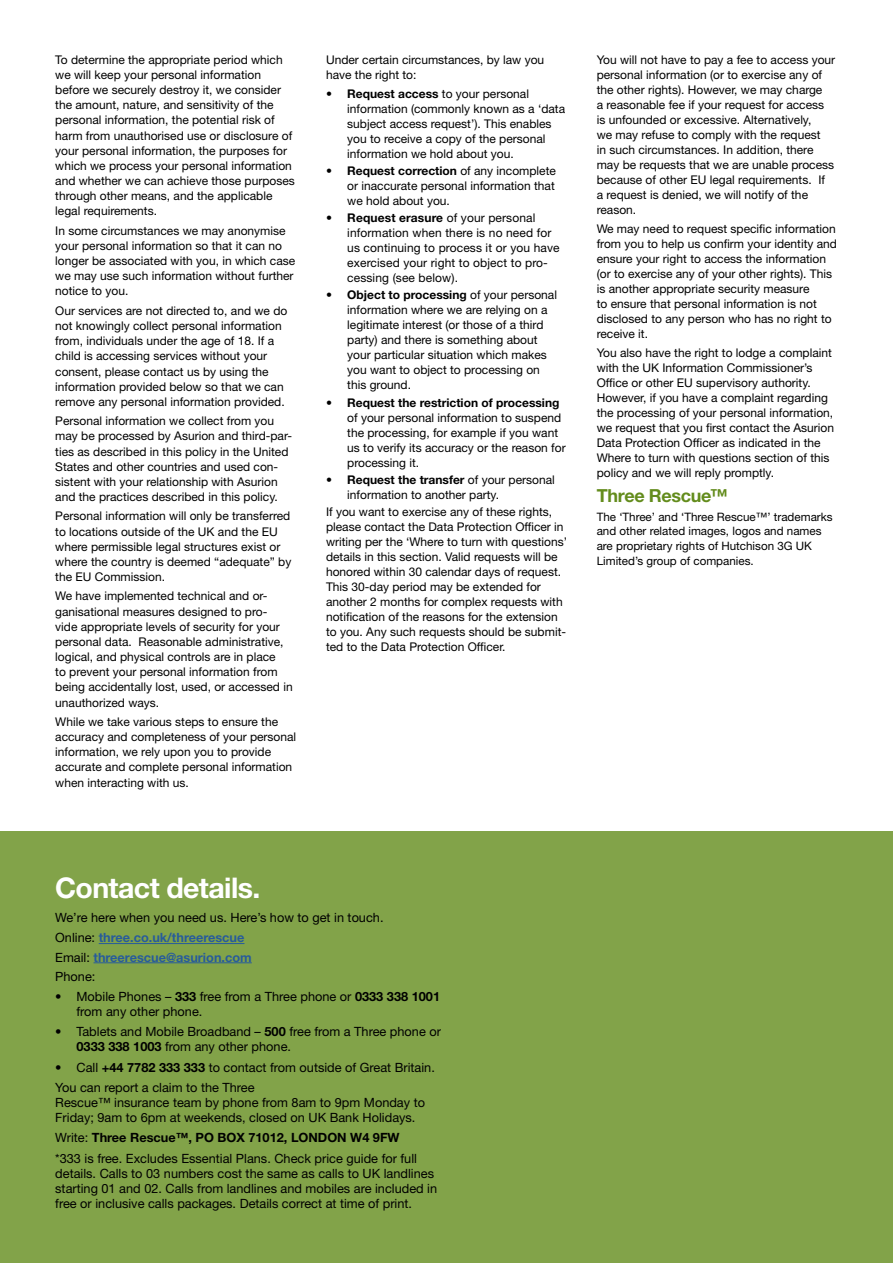
<style>
.page{position:relative;width:893px;height:1263px;background:#fff}
.page>*{position:absolute;margin:0;border:0;box-sizing:border-box;transform-origin:0 0}
.t1{font:700 28.5px "Helvetica Neue LT Std";letter-spacing:-.02em;color:#fff}
.t2{font:700 18px "Helvetica Neue LT Std";letter-spacing:-.02em;color:#638c1c}
.t3{font:12.75px/15px "Helvetica Neue LT Std";color:#000}
.t4{font:12px/15px "Helvetica Neue LT Std";color:#000}
.t5{font:11.7px/14.5px "Helvetica Neue LT Std";color:#000}
.s1{font-weight:700}
.s2{font-weight:700;color:#275b9b}
</style>
<div class="page">
<div style="left:0;top:831px;width:893px;height:432px;background:#82a349"></div>
<hr style="left:99px;top:943px;width:145px;height:1px;background:#275b9b">
<hr style="left:94px;top:962px;width:158px;height:1px;background:#275b9b">
<p class="t4" style="left:55px;top:52px;width:241px">To determine the appropriate period which we will keep your personal information before we securely destroy it, we consider the amount, nature, and sensitivity of the personal information, the potential risk of harm from unauthorised use or disclosure of your personal information, the purposes for which we process your personal information and whether we can achieve those purposes through other means, and the applicable legal requirements.</p>
<p class="t4" style="left:55px;top:223px;width:242px">In some circumstances we may anonymise your personal information so that it can no longer be associated with you, in which case we may use such information without further notice to you.</p>
<p class="t4" style="left:55px;top:303px;width:234px">Our services are not directed to, and we do not knowingly collect personal information from, individuals under the age of 18. If a child is accessing services without your consent, please contact us by using the information provided below so that we can remove any personal information provided.</p>
<p class="t4" style="left:55px;top:413px;width:238px">Personal information we collect from you may be processed by Asurion and third-par&shy;ties as described in this policy in the United States and other countries and used con&shy;sistent with your relationship with Asurion and the practices described in this policy.</p>
<p class="t4" style="left:55px;top:508px;width:238px">Personal information will only be transferred to locations outside of the UK and the EU where permissible legal structures exist or where the country is deemed “adequate” by the EU Commission.</p>
<p class="t4" style="left:55px;top:588px;width:239px">We have implemented technical and or&shy;ganisational measures designed to pro-<br>vide appropriate levels of security for your personal data. Reasonable administrative, logical, and physical controls are in place<br>to prevent your personal information from being accidentally lost, used, or accessed in unauthorized ways.</p>
<p class="t4" style="left:55px;top:714px;width:242px">While we take various steps to ensure the accuracy and completeness of your personal information, we rely upon you to provide accurate and complete personal information when interacting with us.</p>
<p class="t4" style="left:326px;top:52px;width:220px">Under certain circumstances, by law you have the right to:</p>
<p class="t4" style="left:347px;top:86px;width:219px;text-indent:-21px">• <span class="s1">Request access</span> to your personal information (commonly known as a ‘data subject access request’). This enables you to receive a copy of the personal information we hold about you.</p>
<p class="t4" style="left:347px;top:163px;width:210px;text-align:justify;text-indent:-21px">• <span class="s1">Request correction</span> of any incomplete or inaccurate personal information that we hold about you.</p>
<p class="t4" style="left:347px;top:210px;width:214px;text-indent:-21px">• <span class="s1">Request erasure</span> of your personal information when there is no need for us continuing to process it or you have exercised your right to object to pro&shy;cessing (see below).</p>
<p class="t4" style="left:347px;top:287px;width:211px;text-indent:-21px">• <span class="s1">Object to processing</span> of your personal information where we are relying on a legitimate interest (or those of a third party) and there is something about your particular situation which makes you want to object to processing on this ground.</p>
<p class="t4" style="left:347px;top:395px;width:220px;text-indent:-21px">• <span class="s1">Request the restriction of processing </span>of your personal information to suspend the processing, for example if you want us to verify its accuracy or the reason for processing it.</p>
<p class="t4" style="left:347px;top:472px;width:209px;text-indent:-21px">• <span class="s1">Request the transfer</span> of your personal information to another party.</p>
<p class="t4" style="left:326px;top:504px;width:242px">If you want to exercise any of these rights, please contact the Data Protection Officer in writing per the ‘Where to turn with questions’ details in this section. Valid requests will be honored within 30 calendar days of request.<br>This 30-day period may be extended for another 2 months for complex requests with notification of the reasons for the extension to you. Any such requests should be submit&shy;ted to the Data Protection Officer.</p>
<p class="t4" style="left:597px;top:52px;width:240px">You will not have to pay a fee to access your personal information (or to exercise any of the other rights). However, we may charge<br>a reasonable fee if your request for access is unfounded or excessive. Alternatively,<br>we may refuse to comply with the request<br>in such circumstances. In addition, there may be requests that we are unable process because of other EU legal requirements. If<br>a request is denied, we will notify of the reason.</p>
<p class="t4" style="left:597px;top:221px;width:242px">We may need to request specific information from you to help us confirm your identity and ensure your right to access the information (or to exercise any of your other rights). This is another appropriate security measure<br>to ensure that personal information is not disclosed to any person who has no right to receive it.</p>
<p class="t4" style="left:597px;top:345px;width:239px">You also have the right to lodge a complaint with the UK Information Commissioner’s Office or other EU supervisory authority.<br>However, if you have a complaint regarding the processing of your personal information, we request that you first contact the Asurion Data Protection Officer as indicated in the Where to turn with questions section of this policy and we will reply promptly.</p>
<h2 class="t2" style="left:597px;top:484px;width:133px">Three Rescue™</h2>
<p class="t5" style="left:597px;top:509px;width:237px">The ‘Three’ and ‘Three Rescue™’ trademarks and other related images, logos and names are proprietary rights of Hutchison 3G UK Limited’s group of companies.</p>
<h1 class="t1" style="left:55px;top:871px;width:207px">Contact details.</h1>
<p class="t3" style="left:55px;top:907px;width:330px;line-height:19.6px">We’re here when you need us. Here’s how to get in touch.<br>Online: <span class="s2">three.co.uk/threerescue<br></span>Email: <span class="s2">threerescue@asurion.com<br></span>Phone:</p>
<p class="t3" style="left:77px;top:989px;width:365px;text-indent:-21px">• Mobile Phones – <span class="s1">333</span> free from a Three phone or <span class="s1">0333 338 1001 </span>from any other phone.</p>
<p class="t3" style="left:77px;top:1024px;width:366px;text-indent:-21px">• Tablets and Mobile Broadband – <span class="s1">500</span> free from a Three phone or<br><span class="s1">0333 338 1003</span> from any other phone.</p>
<p class="t3" style="left:55px;top:1057px;width:381px;line-height:20.2px">• Call <span class="s1">+44 7782 333 333</span> to contact from outside of Great Britain.<br>You can report a claim to the Three</p>
<p class="t3" style="left:55px;top:1095px;width:371px">Rescue™ insurance team by phone from 8am to 9pm Monday to<br>Friday; 9am to 6pm at weekends, closed on UK Bank Holidays.</p>
<p class="t3" style="left:55px;top:1127px;width:363px;line-height:20.2px">Write: <span class="s1">Three Rescue™, PO BOX 71012, LONDON W4 9FW </span>*333 is free. Excludes Essential Plans. Check price guide for full</p>
<p class="t3" style="left:55px;top:1165px;width:383px">details. Calls to 03 numbers cost the same as calls to UK landlines starting 01 and 02. Calls from landlines and mobiles are included in free or inclusive calls packages. Details correct at time of print.</p>
</div>
